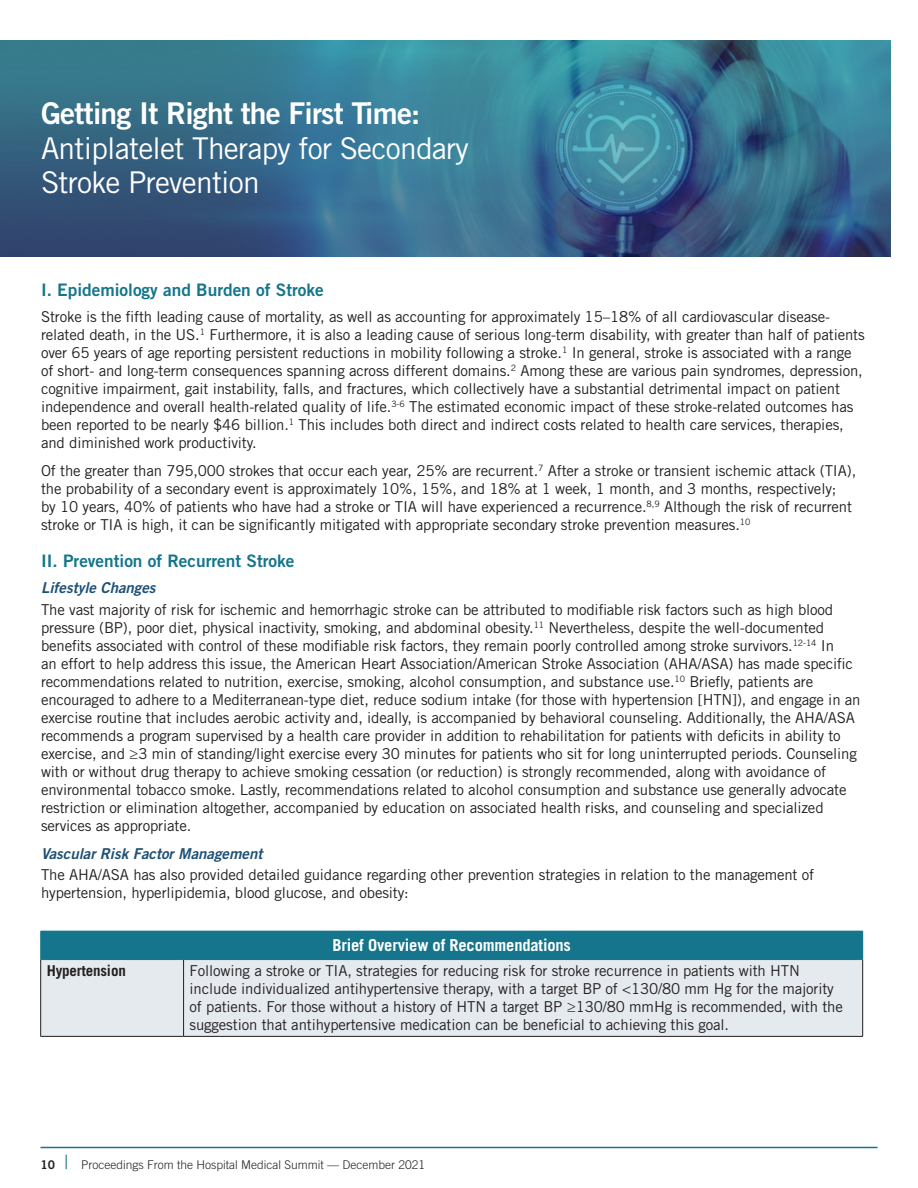
<style>
.page{position:relative;width:918px;height:1188px;background:#fff}
.page>*{position:absolute;margin:0;border:0;box-sizing:border-box;transform-origin:0 0}
.Paragraph_Style_1{font:30px/34.5px "Trade Gothic LT Std";letter-spacing:-.025em;color:#fff}
.Subhead{font:17.25px "Trade Gothic LT Std Bd 2";color:#14758c}
.Paragraph_Style_1-2{font:700 16.5px "Trade Gothic LT Std";letter-spacing:-.01em;color:#fff}
.Paragraph_Style_1-3{font:15px/18px "Trade Gothic LT Std";letter-spacing:-.01em;color:#231f20}
.Paragraph_Style_1-4{font:15px "Trade Gothic LT Std Bd 2 Obl";color:#1e5176}
.Paragraph_Style_1-5{font:700 15px "Trade Gothic LT Std";letter-spacing:-.01em;color:#231f20}
.t1{font:300 12px "Trade Gothic LT Std";color:#231f20}
.s1{font-family:"Trade Gothic LT Std Bd 2"}
.s2{font-family:"Trade Gothic LT Std Bd 2";font-weight:400}
.s3{font-size:19.5px;color:#14758c}
</style>
<div class="page">
<hr style="left:40px;top:1147px;width:838px;height:1px;background:#14758c">
<img style="left:0;top:40px;width:891px;height:216px">
<div style="left:41px;top:931px;width:822px;height:29px;background:#14758c"></div>
<div style="left:41px;top:960px;width:821px;height:76px;background:#e5eaee"></div>
<hr style="left:40px;top:960px;width:1px;height:76px;background:#231f20">
<hr style="left:183px;top:960px;width:1px;height:76px;background:#231f20">
<hr style="left:862px;top:960px;width:1px;height:76px;background:#231f20">
<hr style="left:40px;top:1036px;width:144px;height:1px;background:#231f20">
<hr style="left:184px;top:1036px;width:679px;height:1px;background:#231f20">
<svg style="left:40px;top:931px;width:1px;height:28px"></svg>
<hr style="left:40px;top:959px;width:144px;height:1px;background:#14758c">
<p class="Paragraph_Style_1" style="left:41px;top:96px;width:429px"><span class="s1">Getting It Right the First Time:<br></span>Antiplatelet Therapy for Secondary<br>Stroke Prevention</p>
<p class="Subhead" style="left:41px;top:279px;width:284px">I. Epidemiology and Burden of Stroke</p>
<p class="Paragraph_Style_1-3" style="left:41px;top:307px;width:825px">Stroke is the fifth leading cause of mortality, as well as accounting for approximately 15–18% of all cardiovascular disease&shy;related death, in the US.<sup>1</sup> Furthermore, it is also a leading cause of serious long-term disability, with greater than half of patients over 65 years of age reporting persistent reductions in mobility following a stroke.<sup>1</sup> In general, stroke is associated with a range of short- and long-term consequences spanning across different domains.<sup>2</sup> Among these are various pain syndromes, depression, cognitive impairment, gait instability, falls, and fractures, which collectively have a substantial detrimental impact on patient independence and overall health-related quality of life.<sup>3-6</sup> The estimated economic impact of these stroke-related outcomes has been reported to be nearly $46 billion.<sup>1</sup> This includes both direct and indirect costs related to health care services, therapies, and diminished work productivity.</p>
<p class="Paragraph_Style_1-3" style="left:41px;top:461px;width:817px">Of the greater than 795,000 strokes that occur each year, 25% are recurrent.<sup>7</sup> After a stroke or transient ischemic attack (TIA), the probability of a secondary event is approximately 10%, 15%, and 18% at 1 week, 1 month, and 3 months, respectively;<br>by 10 years, 40% of patients who have had a stroke or TIA will have experienced a recurrence.<sup>8,9</sup> Although the risk of recurrent stroke or TIA is high, it can be significantly mitigated with appropriate secondary stroke prevention measures.<sup>10</sup></p>
<p class="Subhead" style="left:41px;top:550px;width:255px">II. Prevention of Recurrent Stroke</p>
<p class="Paragraph_Style_1-4" style="left:41px;top:578px;width:116px">Lifestyle Changes</p>
<p class="Paragraph_Style_1-3" style="left:41px;top:600px;width:821px">The vast majority of risk for ischemic and hemorrhagic stroke can be attributed to modifiable risk factors such as high blood pressure (BP), poor diet, physical inactivity, smoking, and abdominal obesity.<sup>11</sup> Nevertheless, despite the well-documented benefits associated with control of these modifiable risk factors, they remain poorly controlled among stroke survivors.<sup>12-14</sup> In<br>an effort to help address this issue, the American Heart Association/American Stroke Association (AHA/ASA) has made specific recommendations related to nutrition, exercise, smoking, alcohol consumption, and substance use.<sup>10</sup> Briefly, patients are encouraged to adhere to a Mediterranean-type diet, reduce sodium intake (for those with hypertension [HTN]), and engage in an exercise routine that includes aerobic activity and, ideally, is accompanied by behavioral counseling. Additionally, the AHA/ASA recommends a program supervised by a health care provider in addition to rehabilitation for patients with deficits in ability to exercise, and ≥3 min of standing/light exercise every 30 minutes for patients who sit for long uninterrupted periods. Counseling with or without drug therapy to achieve smoking cessation (or reduction) is strongly recommended, along with avoidance of environmental tobacco smoke. Lastly, recommendations related to alcohol consumption and substance use generally advocate restriction or elimination altogether, accompanied by education on associated health risks, and counseling and specialized services as appropriate.</p>
<p class="Paragraph_Style_1-4" style="left:41px;top:844px;width:223px">Vascular Risk Factor Management</p>
<p class="Paragraph_Style_1-3" style="left:41px;top:866px;width:775px">The AHA/ASA has also provided detailed guidance regarding other prevention strategies in relation to the management of hypertension, hyperlipidemia, blood glucose, and obesity:</p>
<p class="Paragraph_Style_1-2" style="left:332px;top:935px;width:240px">Brief Overview of Recommendations</p>
<p class="Paragraph_Style_1-5" style="left:47px;top:962px;width:81px">Hypertension</p>
<p class="Paragraph_Style_1-3" style="left:190px;top:962px;width:655px">Following a stroke or TIA, strategies for reducing risk for stroke recurrence in patients with HTN include individualized antihypertensive therapy, with a target BP of &lt;130/80 mm Hg for the majority of patients. For those without a history of HTN a target BP ≥130/80 mmHg is recommended, with the suggestion that antihypertensive medication can be beneficial to achieving this goal.</p>
<p class="t1" style="left:40px;top:1157px;width:386px"><span class="s2">10</span> <span class="s3">|</span> Proceedings From the Hospital Medical Summit — December 2021</p>
</div>
